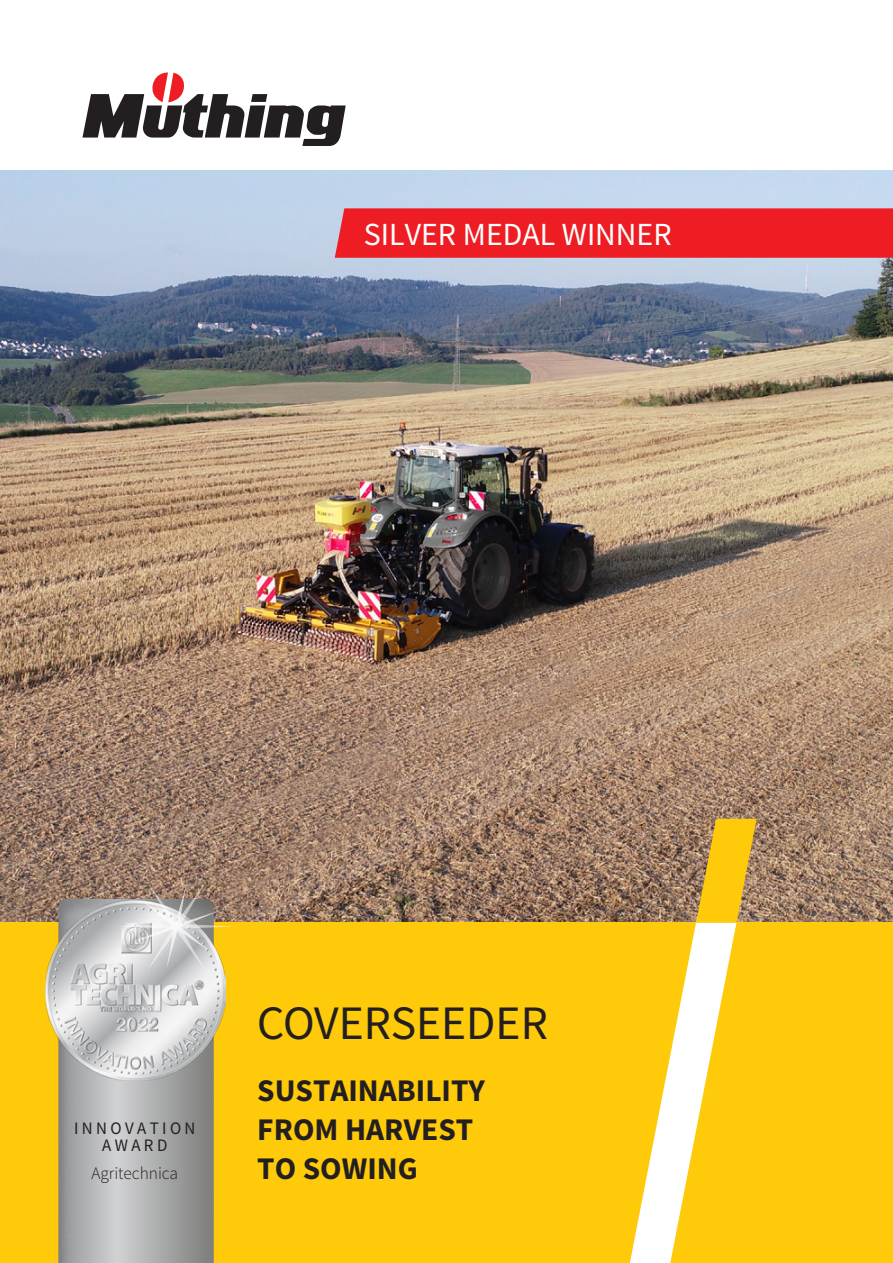
<style>
.page{position:relative;width:893px;height:1263px;background:#fff}
.page>*{position:absolute;margin:0;border:0;box-sizing:border-box;transform-origin:0 0}
.Headline_Kopf{font:48px "Source Sans Pro";color:#231f20}
.Headline_22{font:32.1px "Source Sans Pro";color:#fff}
.Headline_22-2{font:700 31.5px/39px "Source Sans Pro";color:#231f20}
.t1{font:17.55px/17.5px "Source Sans Pro";color:#231f20;text-align:center}
.t2{font:300 17.55px "Source Sans Pro";color:#231f20}
</style>
<div class="page">
<img style="left:0;top:170px;width:893px;height:753px">
<div style="left:0;top:923px;width:893px;height:340px;background:#feca0a"></div>
<svg style="left:82px;top:72px;width:264px;height:74px"></svg>
<svg style="left:630px;top:819px;width:127px;height:444px"></svg>
<div style="left:56px;top:897px;width:159px;height:366px;background:#231f20;opacity:.2"></div>
<img style="left:46px;top:901px;width:179px;height:180px">
<svg style="left:117px;top:881px;width:119px;height:90px;background:#c1b6a1"></svg>
<div style="left:335px;top:208px;width:558px;height:50px;background:#ee1d23"></div>
<p class="Headline_22" style="left:364px;top:215px;width:310px">SILVER MEDAL WINNER</p>
<p class="t1" style="left:74px;top:1120px;width:123px">I N N O V A T I O N<br>A W A R D</p>
<p class="t2" style="left:91px;top:1163px;width:88px">Agritechnica</p>
<p class="Headline_Kopf" style="left:257px;top:993px;width:293px">COVERSEEDER</p>
<p class="Headline_22-2" style="left:257px;top:1072px;width:229px">SUSTAINABILITY<br>FROM HARVEST<br>TO SOWING</p>
</div>
